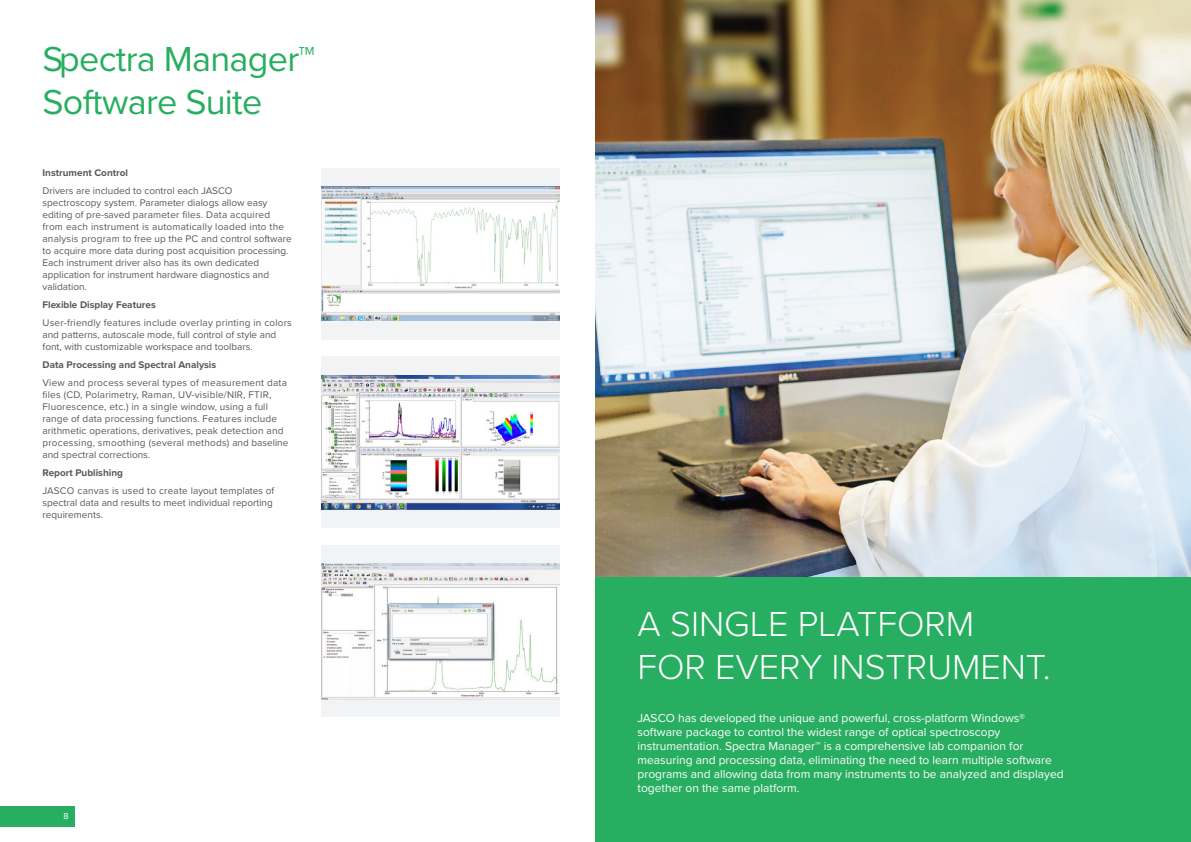
<style>
.page{position:relative;width:1191px;height:842px;background:#fff}
.page>*{position:absolute;margin:0;border:0;box-sizing:border-box;transform-origin:0 0}
.Green_box_header{font:300 36px/43px "Proxima Nova";color:#fff}
.Green_box_header-2{font:36px/43.2px "Proxima Nova";letter-spacing:-.02em;color:#27ae60}
.Green_box_header-3{font:12px/14px "Proxima Nova";color:#fff}
.Description_text{font:10px/12px "Proxima Nova";color:#57585a}
.Description_text-2{font:10px/12px "Proxima Nova";letter-spacing:.02em;color:#57585a}
.Description_subhead{font:700 10px "Proxima Nova";color:#57585a}
.t1{font:9px "Proxima Nova";color:#fff}
</style>
<div class="page">
<div style="left:0;top:806px;width:75px;height:21px;background:#27ae60"></div>
<div style="left:321px;top:545px;width:239px;height:171px;background:#f2f3f4"></div>
<img style="left:321px;top:564px;width:239px;height:136px">
<div style="left:321px;top:168px;width:239px;height:171px;background:#f2f3f4"></div>
<img style="left:321px;top:187px;width:239px;height:134px">
<div style="left:321px;top:356px;width:239px;height:172px;background:#f2f3f4"></div>
<img style="left:321px;top:375px;width:239px;height:134px">
<div style="left:595px;top:576px;width:596px;height:266px;background:#27ae60"></div>
<img style="left:595px;top:0;width:596px;height:576px">
<p class="Green_box_header-2" style="left:43px;top:36px;width:274px">Spectra Manager™<br>Software Suite</p>
<p class="Description_subhead" style="left:43px;top:165px;width:87px">Instrument Control</p>
<p class="Description_text" style="left:43px;top:184px;width:251px">Drivers are included to control each JASCO spectroscopy system. Parameter dialogs allow easy editing of pre-saved parameter files. Data acquired from each instrument is automatically loaded into the analysis program to free up the PC and control software to acquire more data during post acquisition processing.<br>Each instrument driver also has its own dedicated application for instrument hardware diagnostics and validation.</p>
<p class="Description_subhead" style="left:43px;top:297px;width:115px">Flexible Display Features</p>
<p class="Description_text" style="left:43px;top:316px;width:251px">User-friendly features include overlay printing in colors and patterns, autoscale mode, full control of style and font, with customizable workspace and toolbars.</p>
<p class="Description_subhead" style="left:43px;top:357px;width:175px">Data Processing and Spectral Analysis</p>
<p class="Description_text-2" style="left:43px;top:376px;width:247px">View and process several types of measurement data files (CD, Polarimetry, Raman, UV-visible/NIR, FTIR, Fluorescence, etc.) in a single window, using a full range of data processing functions. Features include arithmetic operations, derivatives, peak detection and processing, smoothing (several methods) and baseline and spectral corrections.</p>
<p class="Description_subhead" style="left:43px;top:465px;width:82px">Report Publishing</p>
<p class="Description_text" style="left:43px;top:484px;width:233px">JASCO canvas is used to create layout templates of spectral data and results to meet individual reporting requirements.</p>
<p class="t1" style="left:63px;top:809px;width:7px">8</p>
<p class="Green_box_header" style="left:637px;top:600px;width:415px">A SINGLE PLATFORM<br>FOR EVERY INSTRUMENT.</p>
<p class="Green_box_header-3" style="left:637px;top:710px;width:427px">JASCO has developed the unique and powerful, cross-platform Windows® software package to control the widest range of optical spectroscopy instrumentation. Spectra Manager™ is a comprehensive lab companion for measuring and processing data, eliminating the need to learn multiple software programs and allowing data from many instruments to be analyzed and displayed together on the same platform.</p>
</div>
